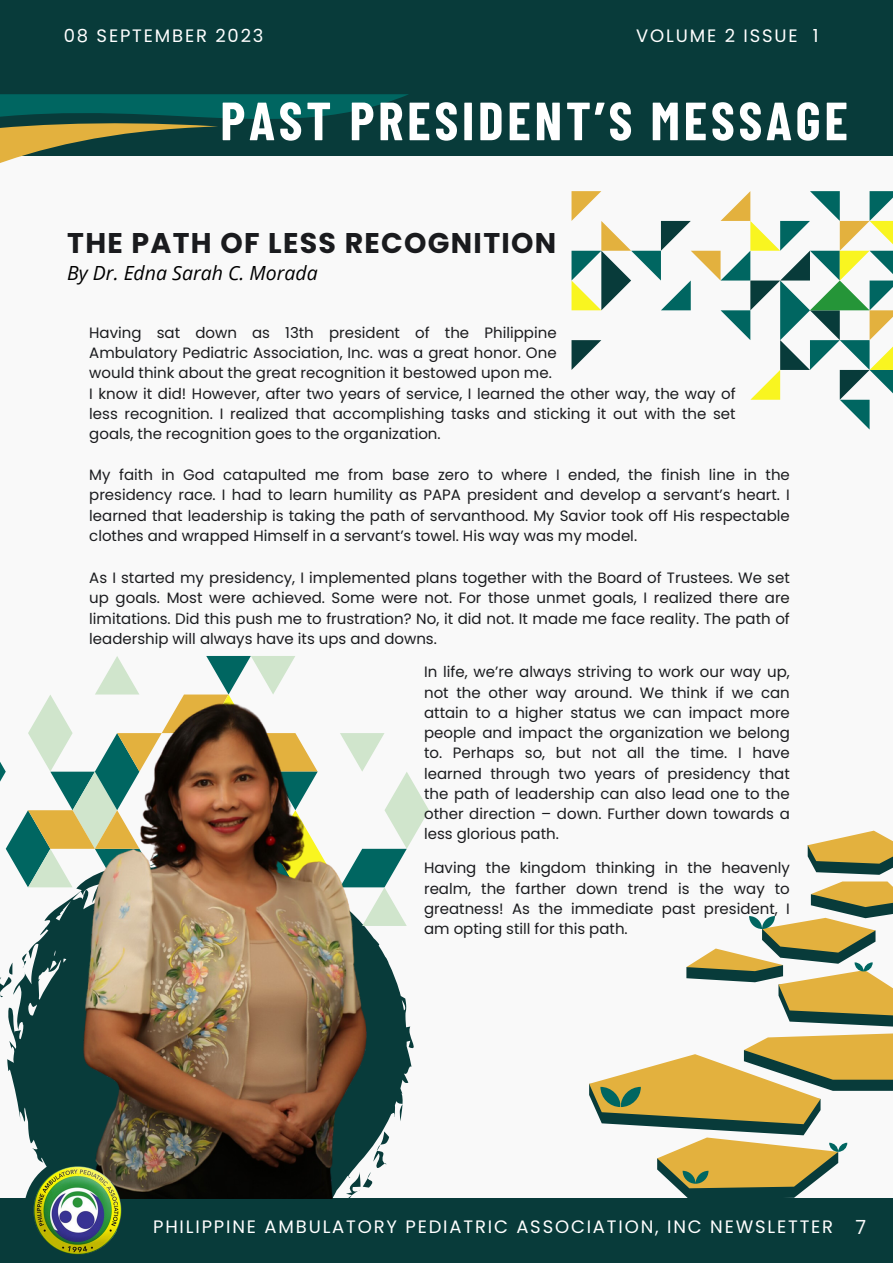
<style>
.page{position:relative;width:893px;height:1264px;background:#fff}
.page>*{position:absolute;margin:0;border:0;box-sizing:border-box;transform-origin:0 0}
.t1{font:700 53.7px "Barlow Condensed";letter-spacing:.07em;color:#fff}
.t2{font:700 28.5px "Poppins";letter-spacing:.045em;color:#1a1b1e}
.t3{font:italic 19.5px "Open Sans";color:#000}
.t4{font:19.5px "Poppins";color:#f9f9f9}
.t5{font:18px "Poppins";letter-spacing:.1em;color:#fff}
.t6{font:15px/20.2px "Poppins";color:#1a1b1e;text-align:justify}
</style>
<div class="page">
<div style="left:0;top:0;width:892px;height:1262px;background:#f9f9f9"></div>
<div style="left:0;top:1198px;width:892px;height:64px;background:#083b3a"></div>
<div style="left:0;top:0;width:892px;height:156px;background:#083b3a"></div>
<svg style="left:0;top:94px;width:408px;height:69px"></svg>
<svg style="left:7px;top:997px;width:326px;height:258px"></svg>
<svg style="left:0;top:656px;width:429px;height:341px"></svg>
<img style="left:32px;top:692px;width:382px;height:506px">
<img style="left:33px;top:1166px;width:89px;height:88px;border-radius:50%">
<svg style="left:571px;top:191px;width:321px;height:238px"></svg>
<svg style="left:677px;top:1188px;width:130px;height:10px"></svg>
<svg style="left:589px;top:830px;width:302px;height:358px"></svg>
<svg style="left:600px;top:840px;width:292px;height:343px"></svg>
<p class="t5" style="left:64px;top:23px;width:201px">08 SEPTEMBER 2023</p>
<p class="t5" style="left:636px;top:23px;width:184px">VOLUME 2 ISSUE 1</p>
<p class="t1" style="left:220px;top:86px;width:629px">PAST PRESIDENT’S MESSAGE</p>
<p class="t2" style="left:67px;top:223px;width:490px">THE PATH OF LESS RECOGNITION</p>
<p class="t3" style="left:67px;top:259px;width:252px">By Dr. Edna Sarah C. Morada</p>
<p class="t6" style="left:89px;top:322px;width:469px">Having sat down as 13th president of the Philippine Ambulatory Pediatric Association, Inc. was a great honor. One would think about the great recognition it bestowed upon me.</p>
<p class="t6" style="left:89px;top:383px;width:648px">I know it did! However, after two years of service, I learned the other way, the way of less recognition. I realized that accomplishing tasks and sticking it out with the set goals, the recognition goes to the organization.</p>
<p class="t6" style="left:89px;top:465px;width:702px">My faith in God catapulted me from base zero to where I ended, the finish line in the presidency race. I had to learn humility as PAPA president and develop a servant’s heart. I learned that leadership is taking the path of servanthood. My Savior took off His respectable clothes and wrapped Himself in a servant’s towel. His way was my model.</p>
<p class="t6" style="left:89px;top:567px;width:702px">As I started my presidency, I implemented plans together with the Board of Trustees. We set up goals. Most were achieved. Some were not. For those unmet goals, I realized there are limitations. Did this push me to frustration? No, it did not. It made me face reality. The path of leadership will always have its ups and downs.</p>
<p class="t6" style="left:424px;top:662px;width:367px">In life, we’re always striving to work our way up, not the other way around. We think if we can attain to a higher status we can impact more people and impact the organization we belong to. Perhaps so, but not all the time. I have learned through two years of presidency that the path of leadership can also lead one to the other direction – down. Further down towards a less glorious path.</p>
<p class="t6" style="left:424px;top:858px;width:367px">Having the kingdom thinking in the heavenly realm, the farther down trend is the way to greatness! As the immediate past president, I am opting still for this path.</p>
<p class="t5" style="left:153px;top:1213px;width:681px">PHILIPPINE AMBULATORY PEDIATRIC ASSOCIATION, INC NEWSLETTER</p>
<p class="t4" style="left:855px;top:1213px;width:12px">7</p>
</div>
